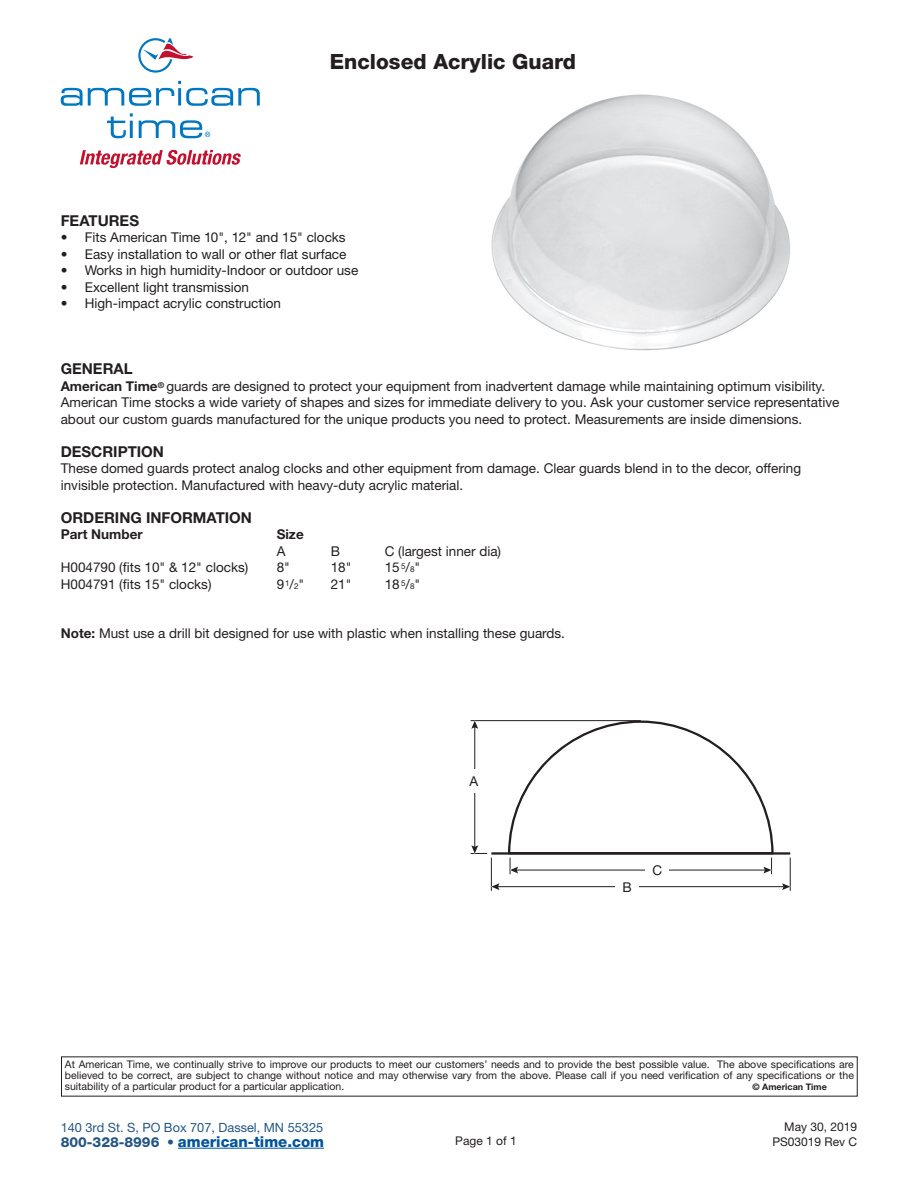
<style>
.page{position:relative;width:918px;height:1188px;background:#fff}
.page>*{position:absolute;margin:0;border:0;box-sizing:border-box;transform-origin:0 0}
.Heading_9{font:800 21px "Helvetica Neue LT Std";color:#231f20}
.Body_Text_2{font:700 15px "Helvetica Neue LT Std";color:#231f20}
.t1{font:800 15px "Helvetica Neue LT Std";color:#01549a}
.Body_Text_2-2{font:13.5px/16.5px "Helvetica Neue LT Std";color:#231f20}
.Body_Text_2-3{font:700 13.5px "Helvetica Neue LT Std";color:#231f20}
.t2{font:12.75px "Helvetica Neue LT Std";color:#255683}
.t3{font:12px "Helvetica Neue LT Std";color:#231f20}
.t4{font:10.5px/11.2px "Helvetica Neue LT Std";color:#231f20;text-align:justify}
.t5{font:700 9px "Helvetica Neue LT Std";color:#231f20}
.s1{font-weight:700}
.s2{font-size:8.1px}
.s3{font-size:13.8px;color:#255683}
.s4{font-weight:400;font-size:13.8px;color:#255683}
</style>
<div class="page">
<svg style="left:138px;top:38px;width:56px;height:35px"></svg>
<svg style="left:61px;top:81px;width:199px;height:25px"></svg>
<svg style="left:107px;top:113px;width:26px;height:25px"></svg>
<svg style="left:80px;top:150px;width:161px;height:18px"></svg>
<svg style="left:139px;top:120px;width:71px;height:18px"></svg>
<hr style="left:178px;top:1148px;width:146px;height:1px;background:#01549a">
<img style="left:491px;top:94px;width:299px;height:257px">
<hr style="left:491px;top:852px;width:299px;height:3px;background:#231f20">
<hr style="left:491px;top:858px;width:1px;height:33px;background:#231f20">
<hr style="left:790px;top:858px;width:1px;height:33px;background:#231f20">
<hr style="left:497px;top:886px;width:288px;height:1px;background:#231f20">
<svg style="left:782px;top:883px;width:8px;height:7px"></svg>
<svg style="left:491px;top:883px;width:8px;height:7px"></svg>
<hr style="left:471px;top:720px;width:170px;height:1px;background:#231f20">
<svg style="left:508px;top:721px;width:266px;height:153px"></svg>
<hr style="left:475px;top:726px;width:1px;height:122px;background:#231f20">
<svg style="left:471px;top:721px;width:7px;height:8px"></svg>
<svg style="left:471px;top:845px;width:16px;height:9px"></svg>
<div style="left:462px;top:769px;width:24px;height:24px;background:#fff"></div>
<div style="left:615px;top:875px;width:24px;height:24px;background:#fff"></div>
<div style="left:646px;top:858px;width:23px;height:23px;background:#fff"></div>
<p class="Heading_9" style="left:330px;top:49px;width:248px">Enclosed Acrylic Guard</p>
<p class="Body_Text_2" style="left:61px;top:211px;width:80px">FEATURES</p>
<p class="Body_Text_2-2" style="left:61px;top:229px;width:286px">• Fits American Time 10", 12" and 15" clocks</p>
<p class="Body_Text_2-2" style="left:61px;top:246px;width:287px">• Easy installation to wall or other flat surface</p>
<p class="Body_Text_2-2" style="left:61px;top:262px;width:299px">• Works in high humidity-Indoor or outdoor use</p>
<p class="Body_Text_2-2" style="left:61px;top:279px;width:190px">• Excellent light transmission</p>
<p class="Body_Text_2-2" style="left:61px;top:295px;width:222px">• High-impact acrylic construction</p>
<p class="Body_Text_2" style="left:61px;top:360px;width:73px">GENERAL</p>
<p class="Body_Text_2-2" style="left:61px;top:378px;width:780px"><span class="s1">American Time</span><sup>®</sup> guards are designed to protect your equipment from inadvertent damage while maintaining optimum visibility.<br>American Time stocks a wide variety of shapes and sizes for immediate delivery to you. Ask your customer service representative about our custom guards manufactured for the unique products you need to protect. Measurements are inside dimensions.</p>
<p class="Body_Text_2" style="left:61px;top:442px;width:105px">DESCRIPTION</p>
<p class="Body_Text_2-2" style="left:61px;top:460px;width:742px">These domed guards protect analog clocks and other equipment from damage. Clear guards blend in to the decor, offering invisible protection. Manufactured with heavy-duty acrylic material.</p>
<p class="Body_Text_2" style="left:61px;top:508px;width:193px">ORDERING INFORMATION</p>
<p class="Body_Text_2-3" style="left:61px;top:526px;width:83px">Part Number</p>
<p class="Body_Text_2-3" style="left:277px;top:526px;width:28px">Size</p>
<p class="Body_Text_2-2" style="left:277px;top:543px;width:10px">A</p>
<p class="Body_Text_2-2" style="left:331px;top:543px;width:11px">B</p>
<p class="Body_Text_2-2" style="left:385px;top:543px;width:118px">C (largest inner dia)</p>
<p class="Body_Text_2-2" style="left:61px;top:559px;width:189px">H004790 (fits 10" &amp; 12" clocks)</p>
<p class="Body_Text_2-2" style="left:277px;top:559px;width:15px">8"</p>
<p class="Body_Text_2-2" style="left:331px;top:559px;width:22px">18"</p>
<p class="Body_Text_2-2" style="left:385px;top:559px;width:37px">15 <sup>5</sup>/<span class="s2">8</span>"</p>
<p class="Body_Text_2-2" style="left:61px;top:576px;width:152px">H004791 (fits 15" clocks)</p>
<p class="Body_Text_2-2" style="left:277px;top:576px;width:29px">9<sup>1</sup>/<span class="s2">2</span>"</p>
<p class="Body_Text_2-2" style="left:331px;top:576px;width:22px">21"</p>
<p class="Body_Text_2-2" style="left:385px;top:576px;width:37px">18 <sup>5</sup>/<span class="s2">8</span>"</p>
<p class="Body_Text_2-2" style="left:61px;top:625px;width:506px"><span class="s1">Note:</span> Must use a drill bit designed for use with plastic when installing these guards.</p>
<p class="Body_Text_2-2" style="left:470px;top:773px;width:10px">A</p>
<p class="Body_Text_2-2" style="left:623px;top:878px;width:11px">B</p>
<p class="Body_Text_2-2" style="left:652px;top:861px;width:11px">C</p>
<p class="t4" style="left:65px;top:1058px;width:791px">At American Time, we continually strive to improve our products to meet our customers’ needs and to provide the best possible value. The above specifications are believed to be correct, are subject to change without notice and may otherwise vary from the above. Please call if you need verification of any specifications or the suitability of a particular product for a particular application.</p>
<p class="t5" style="left:753px;top:1081px;width:76px">© American Time</p>
<p class="t2" style="left:61px;top:1120px;width:264px">140 3rd St. S, PO Box 707, Dassel, MN 55325</p>
<p class="t1" style="left:61px;top:1132px;width:265px"><span class="s3">800-328-8996</span> <span class="s4">•</span> american-time.com</p>
<p class="t3" style="left:455px;top:1134px;width:63px">Page 1 of 1</p>
<p class="t3" style="left:784px;top:1120px;width:74px">May 30, 2019</p>
<p class="t3" style="left:772px;top:1134px;width:86px">PS03019 Rev C</p>
</div>
